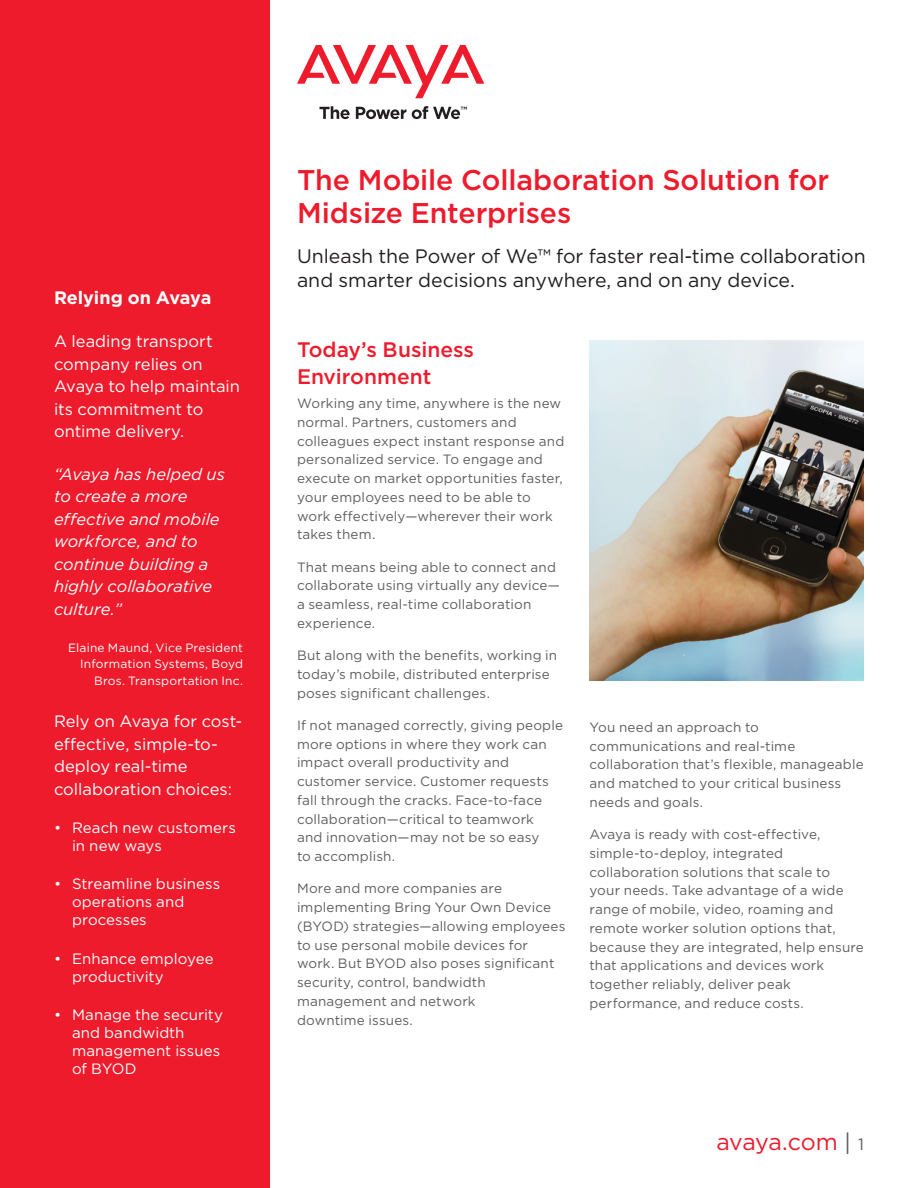
<style>
.page{position:relative;width:918px;height:1188px;background:#fff}
.page>*{position:absolute;margin:0;border:0;box-sizing:border-box;transform-origin:0 0}
.t1{font:500 28.5px/33px "Gotham";letter-spacing:-.005em;color:#ee1b2c}
.t2{font:23.25px "Gotham";letter-spacing:-.015em;color:#ee1b2c}
.Body_Header{font:500 21px/27px "Gotham";color:#ee1b2c}
.Subtitle{font:19.5px/24px "Gotham";letter-spacing:-.005em;color:#231f20}
.CoverCallout_K_O{font:700 18px "Gotham";letter-spacing:-.005em;color:#fff}
.CoverCallout_K_O-2{font:16.5px/22.5px "Gotham";color:#fff}
.CoverCallout_K_O-3{font:italic 16.5px/22.5px "Gotham";color:#fff}
.t3{font:15px/18px "Gotham";letter-spacing:.005em;color:#fff}
.Body_copy{font:13.5px/18.8px "Gotham";letter-spacing:.01em;color:#5f5f62}
.CoverCallout_K_O-4{font:12px/16.5px "Gotham";letter-spacing:.015em;color:#fff;text-align:right}
.s1{color:#5f5f62}
.s2{font-size:16.5px;color:#5f5f62}
</style>
<div class="page">
<svg style="left:297px;top:45px;width:187px;height:53px"></svg>
<svg style="left:319px;top:106px;width:31px;height:13px"></svg>
<svg style="left:356px;top:107px;width:50px;height:12px"></svg>
<svg style="left:412px;top:106px;width:55px;height:13px"></svg>
<div style="left:0;top:0;width:270px;height:1188px;background:#ee1b2c"></div>
<img style="left:590px;top:340px;width:274px;height:340px">
<p class="CoverCallout_K_O" style="left:54px;top:288px;width:159px">Relying on Avaya</p>
<p class="CoverCallout_K_O-2" style="left:54px;top:330px;width:188px">A leading transport company relies on<br>Avaya to help maintain its commitment to ontime delivery.</p>
<p class="CoverCallout_K_O-3" style="left:54px;top:463px;width:172px">“Avaya has helped us to create a more effective and mobile workforce, and to continue building a highly collaborative culture.”</p>
<p class="CoverCallout_K_O-4" style="left:68px;top:639px;width:176px">Elaine Maund, Vice President<br>Information Systems, Boyd<br>Bros. Transportation Inc.</p>
<p class="CoverCallout_K_O-2" style="left:54px;top:710px;width:190px">Rely on Avaya for cost&shy;effective, simple-to&shy;deploy real-time collaboration choices:</p>
<p class="t3" style="left:72px;top:819px;width:165px;text-indent:-18px">• Reach new customers in new ways</p>
<p class="t3" style="left:72px;top:875px;width:150px;text-indent:-18px">• Streamline business operations and processes</p>
<p class="t3" style="left:72px;top:949px;width:143px;text-indent:-18px">• Enhance employee productivity</p>
<p class="t3" style="left:72px;top:1005px;width:153px;text-indent:-18px">• Manage the security and bandwidth management issues of BYOD</p>
<p class="t1" style="left:297px;top:163px;width:534px">The Mobile Collaboration Solution for<br>Midsize Enterprises</p>
<p class="Subtitle" style="left:297px;top:244px;width:570px">Unleash the Power of We™ for faster real-time collaboration and smarter decisions anywhere, and on any device.</p>
<p class="Body_Header" style="left:297px;top:336px;width:179px">Today’s Business<br>Environment</p>
<p class="Body_copy" style="left:297px;top:394px;width:269px">Working any time, anywhere is the new normal. Partners, customers and colleagues expect instant response and personalized service. To engage and execute on market opportunities faster, your employees need to be able to work effectively—wherever their work takes them.</p>
<p class="Body_copy" style="left:297px;top:557px;width:265px">That means being able to connect and collaborate using virtually any device— a seamless, real-time collaboration experience.</p>
<p class="Body_copy" style="left:297px;top:646px;width:262px">But along with the benefits, working in today’s mobile, distributed enterprise poses significant challenges.</p>
<p class="Body_copy" style="left:297px;top:716px;width:268px">If not managed correctly, giving people more options in where they work can impact overall productivity and customer service. Customer requests fall through the cracks. Face-to-face collaboration—critical to teamwork<br>and innovation—may not be so easy<br>to accomplish.</p>
<p class="Body_copy" style="left:297px;top:879px;width:270px">More and more companies are implementing Bring Your Own Device (BYOD) strategies—allowing employees to use personal mobile devices for work. But BYOD also poses significant security, control, bandwidth management and network<br>downtime issues.</p>
<p class="Body_copy" style="left:590px;top:717px;width:276px">You need an approach to communications and real-time collaboration that’s flexible, manageable and matched to your critical business needs and goals.</p>
<p class="Body_copy" style="left:590px;top:825px;width:276px">Avaya is ready with cost-effective, simple-to-deploy, integrated collaboration solutions that scale to your needs. Take advantage of a wide range of mobile, video, roaming and remote worker solution options that, because they are integrated, help ensure that applications and devices work together reliably, deliver peak performance, and reduce costs.</p>
<h2 class="t2" style="left:716px;top:1129px;width:149px">avaya.com <span class="s1">|</span> <span class="s2">1</span></h2>
</div>
